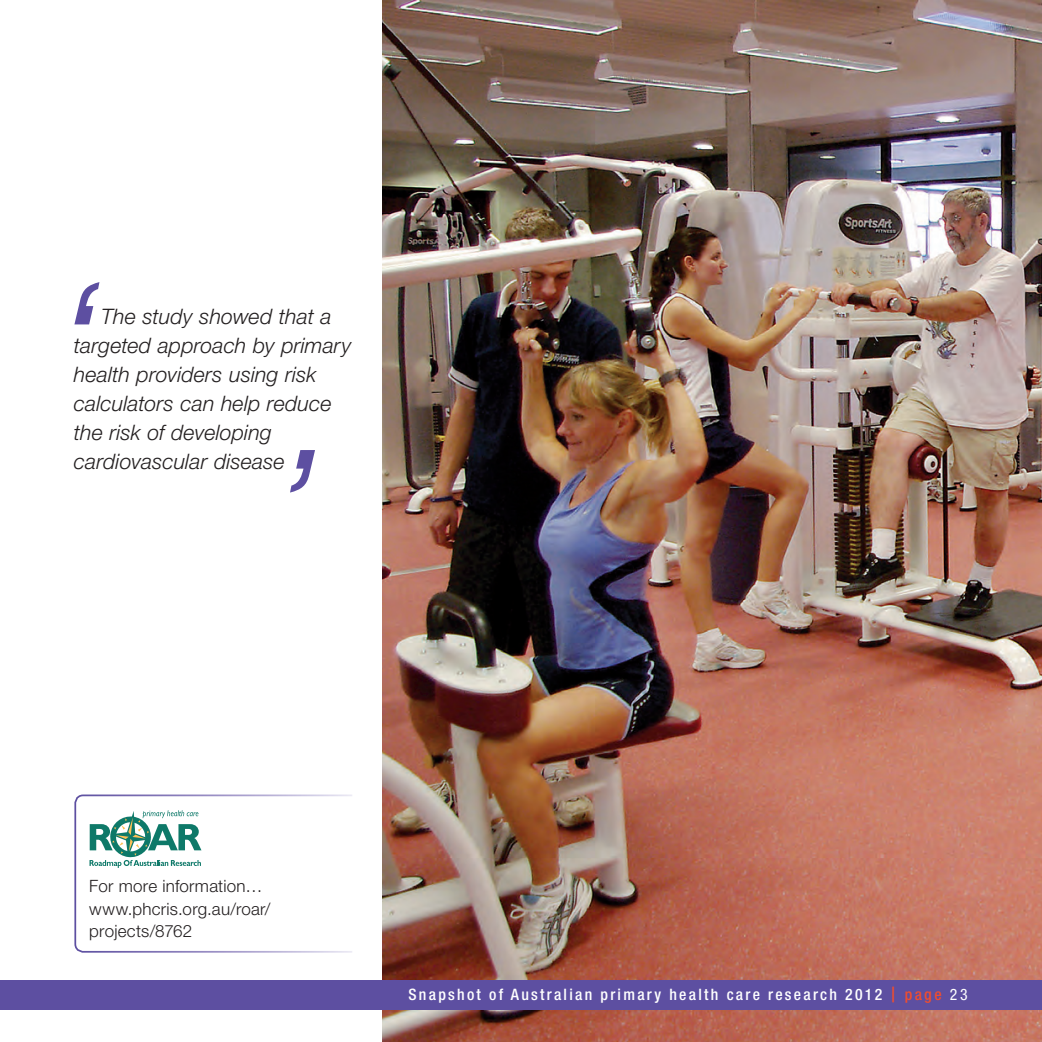
<style>
.page{position:relative;width:1042px;height:1042px;background:#fff}
.page>*{position:absolute;margin:0;border:0;box-sizing:border-box;transform-origin:0 0}
.Quotes{font:italic 300 21.35px/28.9px "Helvetica Neue LT";letter-spacing:.005em;color:#231f20}
.Body_Text{font:300 16.97px/22.9px "Helvetica Neue LT";letter-spacing:.015em;color:#231f20}
.t1{font:500 condensed 15.75px "Helvetica Neue LT";letter-spacing:.145em;color:#fff}
.s1{font-stretch:normal;color:#ef4d2f}
.s2{color:#ef4d2f}
.s3{font-weight:400}
</style>
<div class="page">
<svg style="left:74px;top:282px;width:25px;height:42px"></svg>
<svg style="left:290px;top:450px;width:25px;height:42px"></svg>
<img style="left:382px;top:0;width:660px;height:1042px">
<svg style="left:74px;top:794px;width:278px;height:159px"></svg>
<div style="left:0;top:980px;width:1042px;height:30px;background:#5d4fa1"></div>
<p class="Quotes" style="left:74px;top:302px;width:279px;text-indent:27px">The study showed that a targeted approach by primary health providers using risk calculators can help reduce the risk of developing cardiovascular disease</p>
<p class="Body_Text" style="left:89px;top:874px;width:183px">For more information… www.phcris.org.au/roar/ projects/8762</p>
<p class="t1" style="left:408px;top:985px;width:560px">Snapshot of Australian primary health care research 2012 <span class="s1">|</span> <span class="s2">page</span> <span class="s3">23</span></p>
</div>
